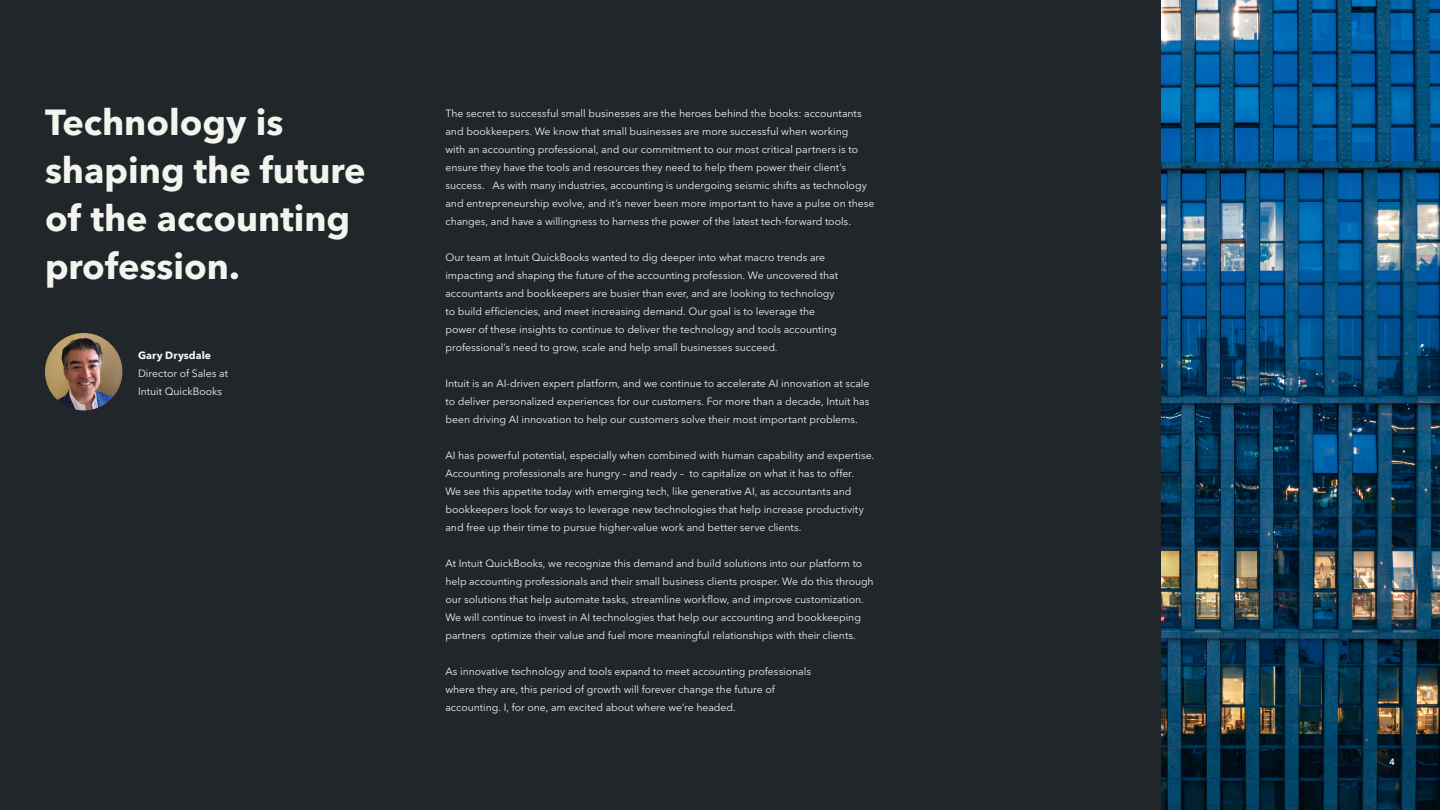
<style>
.page{position:relative;width:1440px;height:810px;background:#21262a}
.page>*{position:absolute;margin:0;border:0;box-sizing:border-box;transform-origin:0 0}
.Subhead{font:700 36px/48px "Avenir Nextfor INTUIT";color:#f4f4ef}
.Paragraph{font:10.5px/18px "Avenir Nextfor INTUIT";letter-spacing:-.005em;color:#f4f4ef}
.t1{font:600 9px "Avenir Nextfor INTUIT";color:#fff}
.s1{font-weight:700}
</style>
<div class="page">
<img style="left:1162px;top:0;width:277px;height:810px">
<img style="left:45px;top:333px;width:77px;height:77px;border-radius:39px">
<p class="Subhead" style="left:45px;top:98px;width:322px">Technology is shaping the future of the accounting profession.</p>
<p class="Paragraph" style="left:138px;top:346px;width:92px"><span class="s1">Gary Drysdale<br></span>Director of Sales at<br>Intuit QuickBooks</p>
<p class="Paragraph" style="left:445px;top:104px;width:431px">The secret to successful small businesses are the heroes behind the books: accountants and bookkeepers. We know that small businesses are more successful when working<br>with an accounting professional, and our commitment to our most critical partners is to ensure they have the tools and resources they need to help them power their client’s success. As with many industries, accounting is undergoing seismic shifts as technology and entrepreneurship evolve, and it’s never been more important to have a pulse on these changes, and have a willingness to harness the power of the latest tech-forward tools.</p>
<p class="Paragraph" style="left:445px;top:248px;width:394px">Our team at Intuit QuickBooks wanted to dig deeper into what macro trends are impacting and shaping the future of the accounting profession. We uncovered that accountants and bookkeepers are busier than ever, and are looking to technology to build efficiencies, and meet increasing demand. Our goal is to leverage the power of these insights to continue to deliver the technology and tools accounting professional’s need to grow, scale and help small businesses succeed.</p>
<p class="Paragraph" style="left:445px;top:374px;width:426px;text-align:justify">Intuit is an AI-driven expert platform, and we continue to accelerate AI innovation at scale to deliver personalized experiences for our customers. For more than a decade, Intuit has been driving AI innovation to help our customers solve their most important problems.</p>
<p class="Paragraph" style="left:445px;top:446px;width:430px">AI has powerful potential, especially when combined with human capability and expertise.<br>Accounting professionals are hungry – and ready – to capitalize on what it has to offer.<br>We see this appetite today with emerging tech, like generative AI, as accountants and bookkeepers look for ways to leverage new technologies that help increase productivity and free up their time to pursue higher-value work and better serve clients.</p>
<p class="Paragraph" style="left:445px;top:554px;width:430px">At Intuit QuickBooks, we recognize this demand and build solutions into our platform to help accounting professionals and their small business clients prosper. We do this through our solutions that help automate tasks, streamline workflow, and improve customization.<br>We will continue to invest in AI technologies that help our accounting and bookkeeping partners optimize their value and fuel more meaningful relationships with their clients.</p>
<p class="Paragraph" style="left:445px;top:662px;width:367px">As innovative technology and tools expand to meet accounting professionals where they are, this period of growth will forever change the future of accounting. I, for one, am excited about where we’re headed.</p>
<p class="t1" style="left:1390px;top:756px;width:7px">4</p>
</div>
